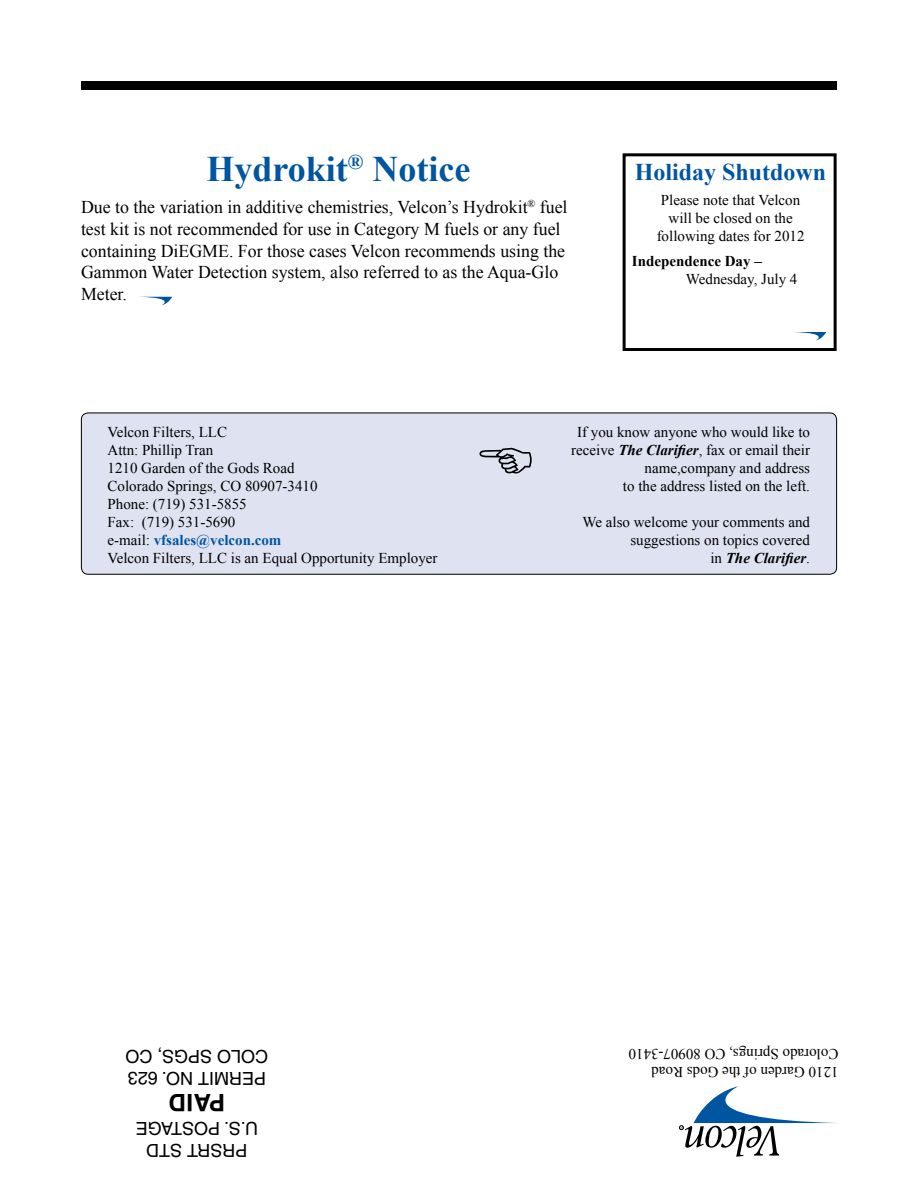
<style>
.page{position:relative;width:918px;height:1188px;background:#fff}
.page>*{position:absolute;margin:0;border:0;box-sizing:border-box;transform-origin:0 0}
.t1{font:700 36px "Times New Roman";color:#0055a1}
.t2{font:700 24px "Times New Roman";color:#0055a1}
.t3{font:700 24px "Helvetica";color:#000}
.t4{font:18px/21.6px "Times New Roman";color:#000}
.t5{font:18px/21.6px "Helvetica";color:#000;text-align:center}
.t6{font:15px/18px "Times New Roman";color:#000;text-align:right}
.t7{font:700 15px "Times New Roman";color:#000}
.s1{font-weight:700;color:#0055a1}
.s2{font-weight:700;font-style:italic}
</style>
<div class="page">
<div style="left:81px;top:413px;width:756px;height:161px;background:#dfe2f1;border-radius:7px"></div>
<div style="left:81px;top:413px;width:756px;height:162px;border:1px solid #000;border-radius:7px"></div>
<div style="left:623px;top:153px;width:214px;height:198px;border:3px solid #000"></div>
<svg style="left:793px;top:332px;width:33px;height:8px"></svg>
<svg style="left:679px;top:1086px;width:159px;height:71px"></svg>
<svg style="left:146px;top:297px;width:26px;height:8px"></svg>
<div style="left:81px;top:81px;width:756px;height:8px;background:#000"></div>
<h1 class="t1" style="left:206px;top:144px;width:265px">Hydrokit<sup>®</sup> Notice</h1>
<p class="t4" style="left:81px;top:196px;width:488px">Due to the variation in additive chemistries, Velcon’s Hydrokit<sup>®</sup> fuel test kit is not recommended for use in Category M fuels or any fuel containing DiEGME. For those cases Velcon recommends using the Gammon Water Detection system, also referred to as the Aqua-Glo Meter.</p>
<h2 class="t2" style="left:635px;top:156px;width:193px">Holiday Shutdown</h2>
<p class="t6" style="left:657px;top:191px;width:149px;text-align:center">Please note that Velcon will be closed on the following dates for 2012</p>
<p class="t7" style="left:632px;top:250px;width:132px">Independence Day –</p>
<p class="t6" style="left:686px;top:269px;width:113px">Wednesday, July 4</p>
<p class="t6" style="left:108px;top:422px;width:331px;text-align:left">Velcon Filters, LLC<br>Attn: Phillip Tran<br>1210 Garden of the Gods Road<br>Colorado Springs, CO 80907-3410<br>Phone: (719) 531-5855<br>Fax: (719) 531-5690<br>e-mail: <span class="s1">vfsales@velcon.com<br></span>Velcon Filters, LLC is an Equal Opportunity Employer</p>
<p class="t6" style="left:571px;top:423px;width:240px">If you know anyone who would like to receive <span class="s2">The Clarifier</span>, fax or email their name,company and address<br>to the address listed on the left.</p>
<p class="t6" style="left:583px;top:513px;width:229px">We also welcome your comments and suggestions on topics covered<br>in <span class="s2">The Clarifier</span>.</p>
<p class="t5" style="left:268px;top:1089px;width:144px;text-align:left;rotate:-180deg">PERMIT NO. 623<br>COLO SPGS, CO</p>
<p class="t6" style="left:838px;top:1082px;width:211px;text-align:left;rotate:-180deg">1210 Garden of the Gods Road<br>Colorado Springs, CO 80907-3410</p>
<h2 class="t3" style="left:225px;top:1117px;width:58px;rotate:-180deg">PAID</h2>
<p class="t5" style="left:258px;top:1161px;width:124px;rotate:-180deg">PRSRT STD<br>U.S. POSTAGE</p>
</div>
